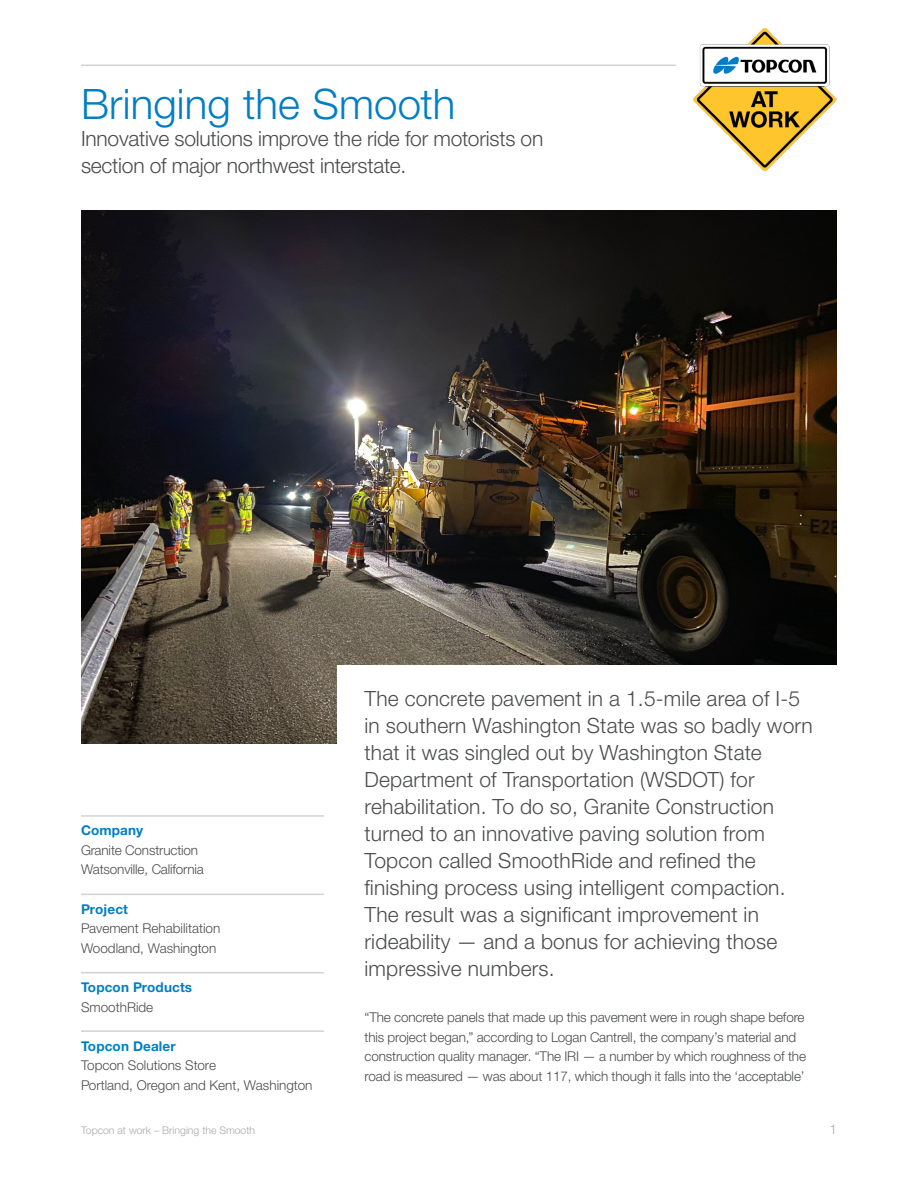
<style>
.page{position:relative;width:918px;height:1188px;background:#fff}
.page>*{position:absolute;margin:0;border:0;box-sizing:border-box;transform-origin:0 0}
.t1{font:300 42px "Helvetica Neue LTW1 G";letter-spacing:.005em;color:#007ec5}
.Paragraph_1{font:300 21px/27px "Helvetica Neue LTW1 G";letter-spacing:.01em;color:#4b4c4d}
.Paragraph_Intro_Text{font:300 21px/27px "Helvetica Neue LTW1 G";letter-spacing:-.01em;color:#4b4c4d}
.Paragraph_1-2{font:300 13.5px/19.5px "Helvetica Neue LTW1 G";letter-spacing:-.01em;color:#4b4c4d}
.Fine_Print{font:300 13.5px "Helvetica Neue LTW1 G";color:#4b4c4d}
.Fine_Print-2{font:700 13.5px "Helvetica Neue LTW1 G";letter-spacing:.01em;color:#007ec5}
.t2{font:300 13.5px "Helvetica Neue LTW1 G";color:#a8a9ad}
.t3{font:300 10.5px "Helvetica Neue LTW1 G";color:#a8a9ad}
</style>
<div class="page">
<img style="left:81px;top:210px;width:756px;height:533px">
<div style="left:338px;top:665px;width:502px;height:236px;background:#fff"></div>
<hr style="left:81px;top:65px;width:595px;height:1px;background:#d1d2d4">
<hr style="left:81px;top:815px;width:243px;height:2px;background:#d1d2d4">
<hr style="left:81px;top:894px;width:243px;height:1px;background:#d1d2d4">
<img style="left:693px;top:28px;width:144px;height:143px">
<hr style="left:81px;top:972px;width:243px;height:1px;background:#d1d2d4">
<hr style="left:81px;top:1030px;width:243px;height:2px;background:#d1d2d4">
<p class="t1" style="left:81px;top:78px;width:376px">Bringing the Smooth</p>
<p class="Paragraph_Intro_Text" style="left:81px;top:125px;width:464px">Innovative solutions improve the ride for motorists on section of major northwest interstate.</p>
<p class="Fine_Print-2" style="left:81px;top:822px;width:64px">Company</p>
<p class="Fine_Print" style="left:81px;top:842px;width:119px">Granite Construction</p>
<p class="Fine_Print" style="left:81px;top:861px;width:124px">Watsonville, California</p>
<p class="Fine_Print-2" style="left:81px;top:901px;width:49px">Project</p>
<p class="Fine_Print" style="left:81px;top:920px;width:141px">Pavement Rehabilitation</p>
<p class="Fine_Print" style="left:81px;top:940px;width:137px">Woodland, Washington</p>
<p class="Fine_Print-2" style="left:81px;top:979px;width:113px">Topcon Products</p>
<p class="Fine_Print" style="left:81px;top:999px;width:74px">SmoothRide</p>
<p class="Fine_Print-2" style="left:81px;top:1037px;width:96px">Topcon Dealer</p>
<p class="Fine_Print" style="left:81px;top:1057px;width:137px">Topcon Solutions Store</p>
<p class="Fine_Print" style="left:81px;top:1077px;width:233px">Portland, Oregon and Kent, Washington</p>
<p class="Paragraph_1" style="left:364px;top:685px;width:450px">The concrete pavement in a 1.5-mile area of I-5 in southern Washington State was so badly worn that it was singled out by Washington State Department of Transportation (WSDOT) for rehabilitation. To do so, Granite Construction turned to an innovative paving solution from Topcon called SmoothRide and refined the finishing process using intelligent compaction.<br>The result was a significant improvement in rideability — and a bonus for achieving those impressive numbers.</p>
<p class="Paragraph_1-2" style="left:364px;top:1008px;width:443px">“The concrete panels that made up this pavement were in rough shape before this project began,” according to Logan Cantrell, the company’s material and construction quality manager. “The IRI — a number by which roughness of the road is measured — was about 117, which though it falls into the ‘acceptable’</p>
<p class="t3" style="left:81px;top:1124px;width:176px">Topcon at work – Bringing the Smooth</p>
<p class="t2" style="left:829px;top:1121px;width:9px">1</p>
</div>
